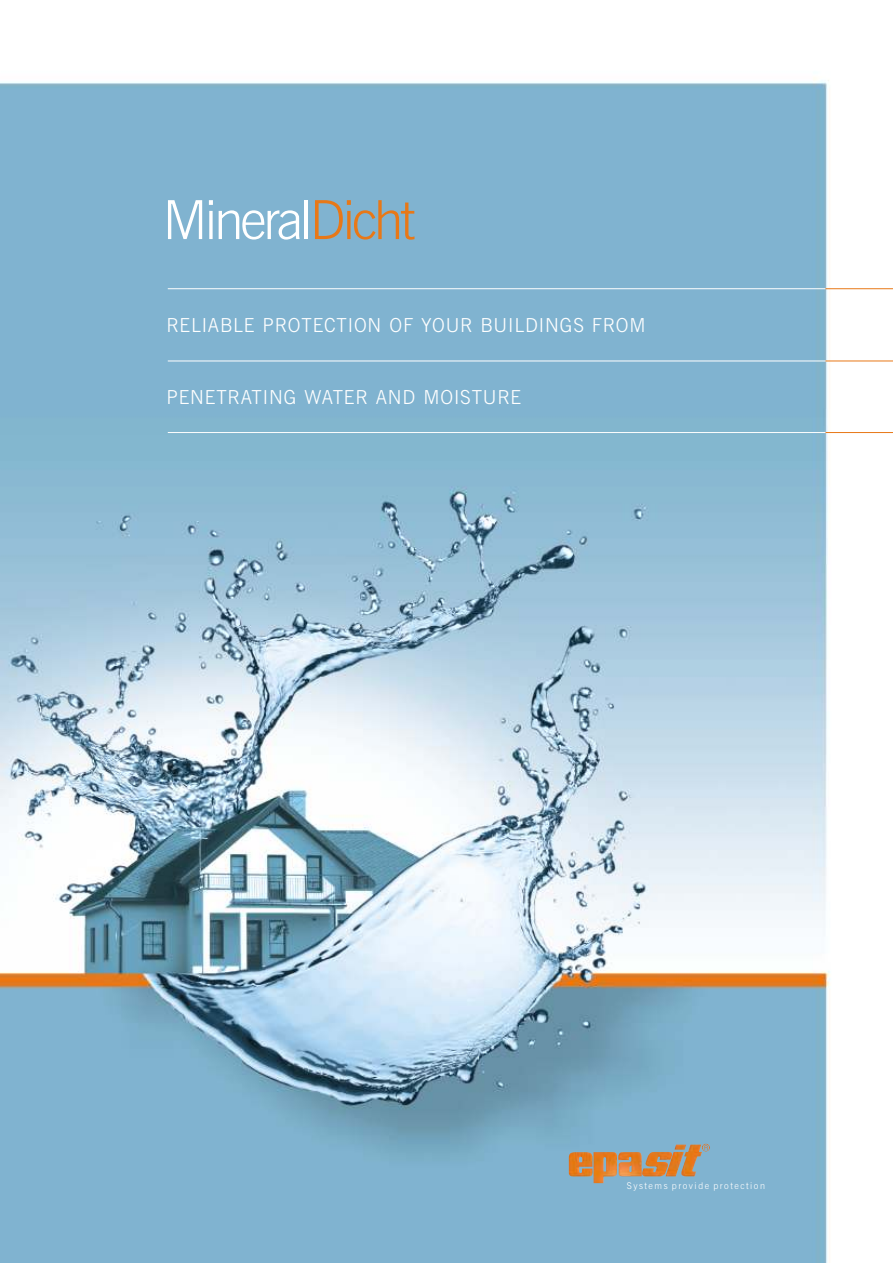
<style>
.page{position:relative;width:893px;height:1263px;background:#fff}
.page>*{position:absolute;margin:0;border:0;box-sizing:border-box;transform-origin:0 0}
.t1{font:300 53.85px "News Gothic BT";letter-spacing:-.06em;color:#fff}
.t2{font:300 19.35px "News Gothic BT";letter-spacing:.045em;color:#fff}
.t3{font:300 9.3px "News Gothic BT";letter-spacing:.165em;color:#fff}
.s1{color:#e87817}
</style>
<div class="page">
<img style="left:0;top:78px;width:893px;height:1185px">
<hr style="left:168px;top:361px;width:658px;height:1px;background:#fff">
<hr style="left:168px;top:432px;width:658px;height:1px;background:#fff">
<hr style="left:168px;top:288px;width:658px;height:1px;background:#fff">
<hr style="left:825px;top:361px;width:68px;height:1px;background:#e87817">
<hr style="left:825px;top:432px;width:68px;height:1px;background:#e87817">
<hr style="left:825px;top:288px;width:68px;height:1px;background:#e87817">
<img style="left:569px;top:1144px;width:141px;height:39px">
<h1 class="t1" style="left:163px;top:198px;width:254px">Mineral<span class="s1">Dicht</span></h1>
<p class="t2" style="left:166px;top:317px;width:481px">RELIABLE PROTECTION OF YOUR BUILDINGS FROM</p>
<p class="t2" style="left:166px;top:389px;width:356px">PENETRATING WATER AND MOISTURE</p>
<p class="t3" style="left:627px;top:1182px;width:140px">Systems provide protection</p>
</div>
